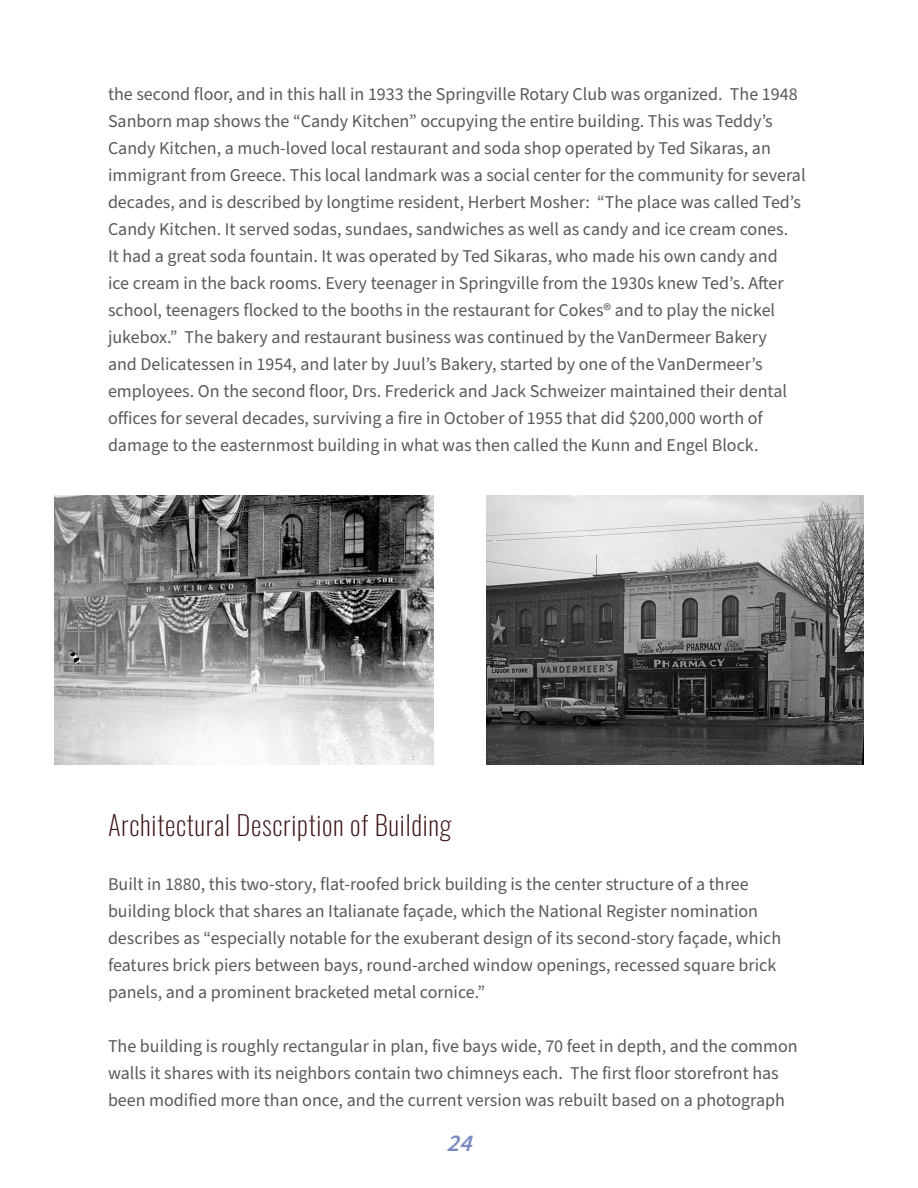
<style>
.page{position:relative;width:918px;height:1188px;background:#fff}
.page>*{position:absolute;margin:0;border:0;box-sizing:border-box;transform-origin:0 0}
.t1{font:200 27px "Oswald";letter-spacing:.025em;color:#3a1111}
.t2{font:italic 600 24px "Source Sans Pro";color:#7b8cc4}
.t3{font:18px/27px "Source Sans Pro";color:#58595b}
</style>
<div class="page">
<img style="left:54px;top:495px;width:379px;height:269px">
<img style="left:486px;top:495px;width:378px;height:269px">
<p class="t3" style="left:108px;top:81px;width:699px">the second floor, and in this hall in 1933 the Springville Rotary Club was organized. The 1948<br>Sanborn map shows the “Candy Kitchen” occupying the entire building. This was Teddy’s Candy Kitchen, a much-loved local restaurant and soda shop operated by Ted Sikaras, an immigrant from Greece. This local landmark was a social center for the community for several decades, and is described by longtime resident, Herbert Mosher: “The place was called Ted’s Candy Kitchen. It served sodas, sundaes, sandwiches as well as candy and ice cream cones.<br>It had a great soda fountain. It was operated by Ted Sikaras, who made his own candy and<br>ice cream in the back rooms. Every teenager in Springville from the 1930s knew Ted’s. After school, teenagers flocked to the booths in the restaurant for Cokes® and to play the nickel jukebox.” The bakery and restaurant business was continued by the VanDermeer Bakery<br>and Delicatessen in 1954, and later by Juul’s Bakery, started by one of the VanDermeer’s employees. On the second floor, Drs. Frederick and Jack Schweizer maintained their dental offices for several decades, surviving a fire in October of 1955 that did $200,000 worth of damage to the easternmost building in what was then called the Kunn and Engel Block.</p>
<p class="t1" style="left:108px;top:801px;width:345px">Architectural Description of Building</p>
<p class="t3" style="left:108px;top:871px;width:675px">Built in 1880, this two-story, flat-roofed brick building is the center structure of a three building block that shares an Italianate façade, which the National Register nomination describes as “especially notable for the exuberant design of its second-story façade, which features brick piers between bays, round-arched window openings, recessed square brick panels, and a prominent bracketed metal cornice.”</p>
<p class="t3" style="left:108px;top:1033px;width:691px">The building is roughly rectangular in plan, five bays wide, 70 feet in depth, and the common walls it shares with its neighbors contain two chimneys each. The first floor storefront has been modified more than once, and the current version was rebuilt based on a photograph</p>
<h2 class="t2" style="left:447px;top:1127px;width:35px">24</h2>
</div>
